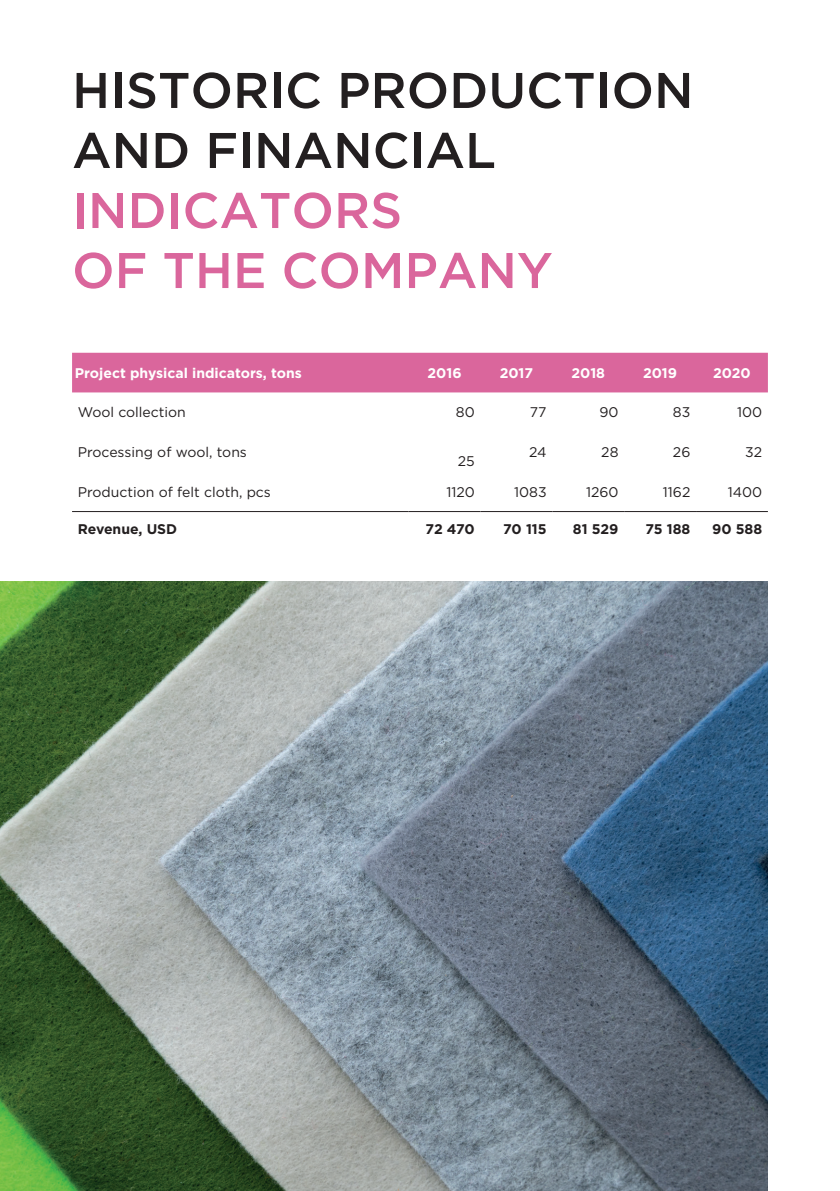
<style>
.page{position:relative;width:840px;height:1191px;background:#fff}
.page>*{position:absolute;margin:0;border:0;box-sizing:border-box;transform-origin:0 0}
.t1{font:500 50px/60px "Gotham Pro";color:#231f20}
.t2{font:500 50px/60px "Gotham Pro";color:#da669c}
.t3{font:14px "Gotham Pro";color:#231f20}
.t4{font:700 14px "Gotham Pro";color:#fff}
.t5{font:700 14px "Gotham Pro";color:#231f20}
</style>
<div class="page">
<div style="left:72px;top:353px;width:695px;height:39px;background:#da669c"></div>
<hr style="left:72px;top:511px;width:336px;height:1px;background:#231f20">
<hr style="left:408px;top:511px;width:72px;height:1px;background:#231f20">
<hr style="left:480px;top:511px;width:72px;height:1px;background:#231f20">
<hr style="left:552px;top:511px;width:72px;height:1px;background:#231f20">
<hr style="left:624px;top:511px;width:71px;height:1px;background:#231f20">
<hr style="left:695px;top:511px;width:72px;height:1px;background:#231f20">
<img style="left:0;top:581px;width:767px;height:610px">
<h1 class="t1" style="left:72px;top:59px;width:622px">HISTORIC PRODUCTION<br>AND FINANCIAL</h1>
<h1 class="t2" style="left:72px;top:179px;width:482px">INDICATORS<br>OF THE COMPANY</h1>
<p class="t4" style="left:75px;top:365px;width:228px">Project physical indicators, tons</p>
<p class="t4" style="left:427px;top:365px;width:36px">2016</p>
<p class="t4" style="left:499px;top:365px;width:35px">2017</p>
<p class="t4" style="left:571px;top:365px;width:35px">2018</p>
<p class="t4" style="left:642px;top:365px;width:36px">2019</p>
<p class="t4" style="left:712px;top:365px;width:39px">2020</p>
<p class="t3" style="left:78px;top:405px;width:110px">Wool collection</p>
<p class="t3" style="left:455px;top:405px;width:20px">80</p>
<p class="t3" style="left:529px;top:405px;width:18px">77</p>
<p class="t3" style="left:599px;top:405px;width:21px">90</p>
<p class="t3" style="left:672px;top:405px;width:19px">83</p>
<p class="t3" style="left:736px;top:405px;width:27px">100</p>
<p class="t3" style="left:78px;top:444px;width:171px">Processing of wool, tons</p>
<p class="t3" style="left:457px;top:453px;width:18px">25</p>
<p class="t3" style="left:529px;top:444px;width:19px">24</p>
<p class="t3" style="left:601px;top:444px;width:19px">28</p>
<p class="t3" style="left:672px;top:444px;width:19px">26</p>
<p class="t3" style="left:744px;top:444px;width:18px">32</p>
<p class="t3" style="left:78px;top:484px;width:194px">Production of felt cloth, pcs</p>
<p class="t3" style="left:446px;top:484px;width:30px">1120</p>
<p class="t3" style="left:514px;top:484px;width:34px">1083</p>
<p class="t3" style="left:585px;top:484px;width:34px">1260</p>
<p class="t3" style="left:662px;top:484px;width:29px">1162</p>
<p class="t3" style="left:727px;top:484px;width:36px">1400</p>
<p class="t5" style="left:78px;top:520px;width:101px">Revenue, USD</p>
<p class="t5" style="left:425px;top:520px;width:51px">72 470</p>
<p class="t5" style="left:503px;top:520px;width:45px">70 115</p>
<p class="t5" style="left:572px;top:520px;width:47px">81 529</p>
<p class="t5" style="left:645px;top:520px;width:46px">75 188</p>
<p class="t5" style="left:711px;top:520px;width:52px">90 588</p>
</div>
